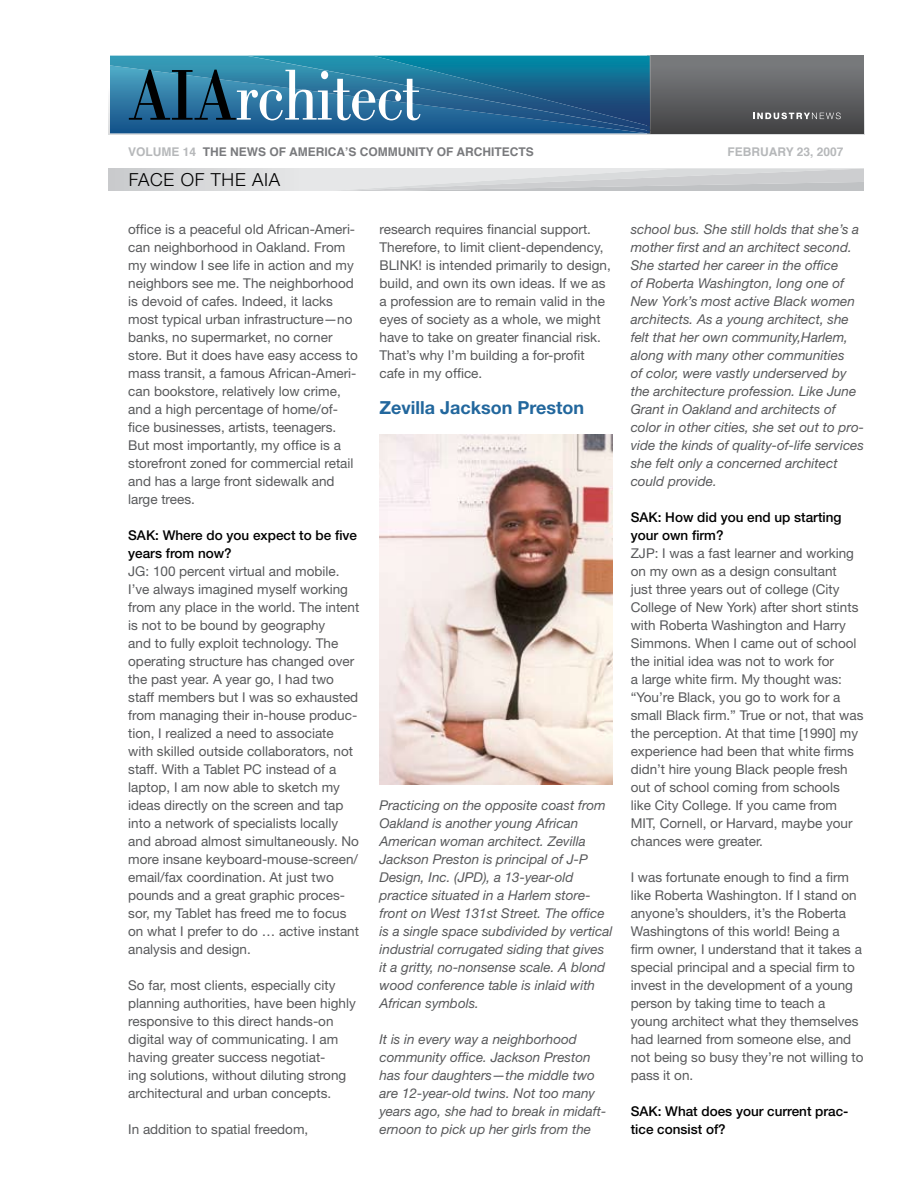
<style>
.page{position:relative;width:918px;height:1188px;background:#fff}
.page>*{position:absolute;margin:0;border:0;box-sizing:border-box;transform-origin:0 0}
.t1{font:700 18px "Helvetica Neue";color:#22679d}
.t2{font:300 18px "Helvetica Neue";letter-spacing:.04em;color:#000}
.t3{font:13.5px/18px "Helvetica Neue";color:#58595b}
.t4{font:italic 13.5px/18px "Helvetica Neue";color:#58595b}
.t5{font:500 13.5px/18px "Helvetica Neue";color:#000}
.t6{font:700 12px "Helvetica";color:#797a7d}
.t7{font:700 12px "Helvetica";color:#b6b8ba}
.s1{color:#b6b8ba}
</style>
<div class="page">
<div style="left:647px;top:54px;width:218px;height:81px;background:linear-gradient(to bottom,#7f8183,#424143)"></div>
<div style="left:647px;top:56px;width:216px;height:77px;background:linear-gradient(to bottom,#7d8082,#444445)"></div>
<svg style="left:753px;top:113px;width:88px;height:6px"></svg>
<svg style="left:108px;top:54px;width:542px;height:81px"></svg>
<svg style="left:110px;top:56px;width:541px;height:78px"></svg>
<svg style="left:109px;top:168px;width:755px;height:23px"></svg>
<img style="left:380px;top:434px;width:233px;height:350px">
<p class="t6" style="left:128px;top:141px;width:407px"><span class="s1">VOLUME 14</span> THE NEWS OF AMERICA’S COMMUNITY OF ARCHITECTS</p>
<p class="t7" style="left:728px;top:141px;width:118px">FEBRUARY 23, 2007</p>
<h1 class="t2" style="left:129px;top:168px;width:153px">FACE OF THE AIA</h1>
<p class="t3" style="left:128px;top:220px;width:231px">office is a peaceful old African-Ameri&shy;can neighborhood in Oakland. From my window I see life in action and my neighbors see me. The neighborhood is devoid of cafes. Indeed, it lacks most typical urban infrastructure—no banks, no supermarket, no corner store. But it does have easy access to mass transit, a famous African-Ameri&shy;can bookstore, relatively low crime, and a high percentage of home/of&shy;fice businesses, artists, teenagers.<br>But most importantly, my office is a storefront zoned for commercial retail and has a large front sidewalk and large trees.</p>
<p class="t5" style="left:128px;top:526px;width:230px">SAK: Where do you expect to be five years from now?</p>
<p class="t3" style="left:128px;top:562px;width:233px">JG: 100 percent virtual and mobile.<br>I’ve always imagined myself working from any place in the world. The intent is not to be bound by geography<br>and to fully exploit technology. The operating structure has changed over the past year. A year go, I had two staff members but I was so exhausted from managing their in-house produc&shy;tion, I realized a need to associate with skilled outside collaborators, not staff. With a Tablet PC instead of a laptop, I am now able to sketch my ideas directly on the screen and tap into a network of specialists locally and abroad almost simultaneously. No more insane keyboard-mouse-screen/ email/fax coordination. At just two pounds and a great graphic proces&shy;sor, my Tablet has freed me to focus on what I prefer to do … active instant analysis and design.</p>
<p class="t3" style="left:128px;top:976px;width:229px">So far, most clients, especially city planning authorities, have been highly responsive to this direct hands-on digital way of communicating. I am having greater success negotiat-<br>ing solutions, without diluting strong architectural and urban concepts.</p>
<p class="t3" style="left:128px;top:1120px;width:182px">In addition to spatial freedom,</p>
<p class="t4" style="left:631px;top:220px;width:235px">school bus. She still holds that she’s a mother first and an architect second.<br>She started her career in the office<br>of Roberta Washington, long one of New York’s most active Black women architects. As a young architect, she felt that her own community,Harlem, along with many other communities<br>of color, were vastly underserved by the architecture profession. Like June Grant in Oakland and architects of color in other cities, she set out to pro&shy;vide the kinds of quality-of-life services she felt only a concerned architect could provide.</p>
<p class="t5" style="left:631px;top:508px;width:212px">SAK: How did you end up starting your own firm?</p>
<p class="t3" style="left:631px;top:544px;width:234px">ZJP: I was a fast learner and working on my own as a design consultant<br>just three years out of college (City College of New York) after short stints with Roberta Washington and Harry Simmons. When I came out of school the initial idea was not to work for<br>a large white firm. My thought was: “You’re Black, you go to work for a small Black firm.” True or not, that was the perception. At that time [1990] my experience had been that white firms didn’t hire young Black people fresh out of school coming from schools<br>like City College. If you came from MIT, Cornell, or Harvard, maybe your chances were greater.</p>
<p class="t3" style="left:631px;top:868px;width:234px">I was fortunate enough to find a firm like Roberta Washington. If I stand on anyone’s shoulders, it’s the Roberta Washingtons of this world! Being a firm owner, I understand that it takes a special principal and a special firm to invest in the development of a young person by taking time to teach a young architect what they themselves had learned from someone else, and not being so busy they’re not willing to pass it on.</p>
<p class="t5" style="left:631px;top:1102px;width:219px">SAK: What does your current prac&shy;tice consist of?</p>
<p class="t3" style="left:380px;top:220px;width:233px">research requires financial support.<br>Therefore, to limit client-dependency, BLINK! is intended primarily to design, build, and own its own ideas. If we as a profession are to remain valid in the eyes of society as a whole, we might have to take on greater financial risk.<br>That’s why I’m building a for-profit cafe in my office.</p>
<h1 class="t1" style="left:380px;top:396px;width:206px">Zevilla Jackson Preston</h1>
<p class="t4" style="left:380px;top:796px;width:235px">Practicing on the opposite coast from Oakland is another young African American woman architect. Zevilla Jackson Preston is principal of J-P Design, Inc. (JPD), a 13-year-old practice situated in a Harlem store&shy;front on West 131st Street. The office is a single space subdivided by vertical industrial corrugated siding that gives it a gritty, no-nonsense scale. A blond wood conference table is inlaid with African symbols.</p>
<p class="t4" style="left:380px;top:1030px;width:228px">It is in every way a neighborhood community office. Jackson Preston has four daughters—the middle two are 12-year-old twins. Not too many years ago, she had to break in midaft&shy;ernoon to pick up her girls from the</p>
</div>
